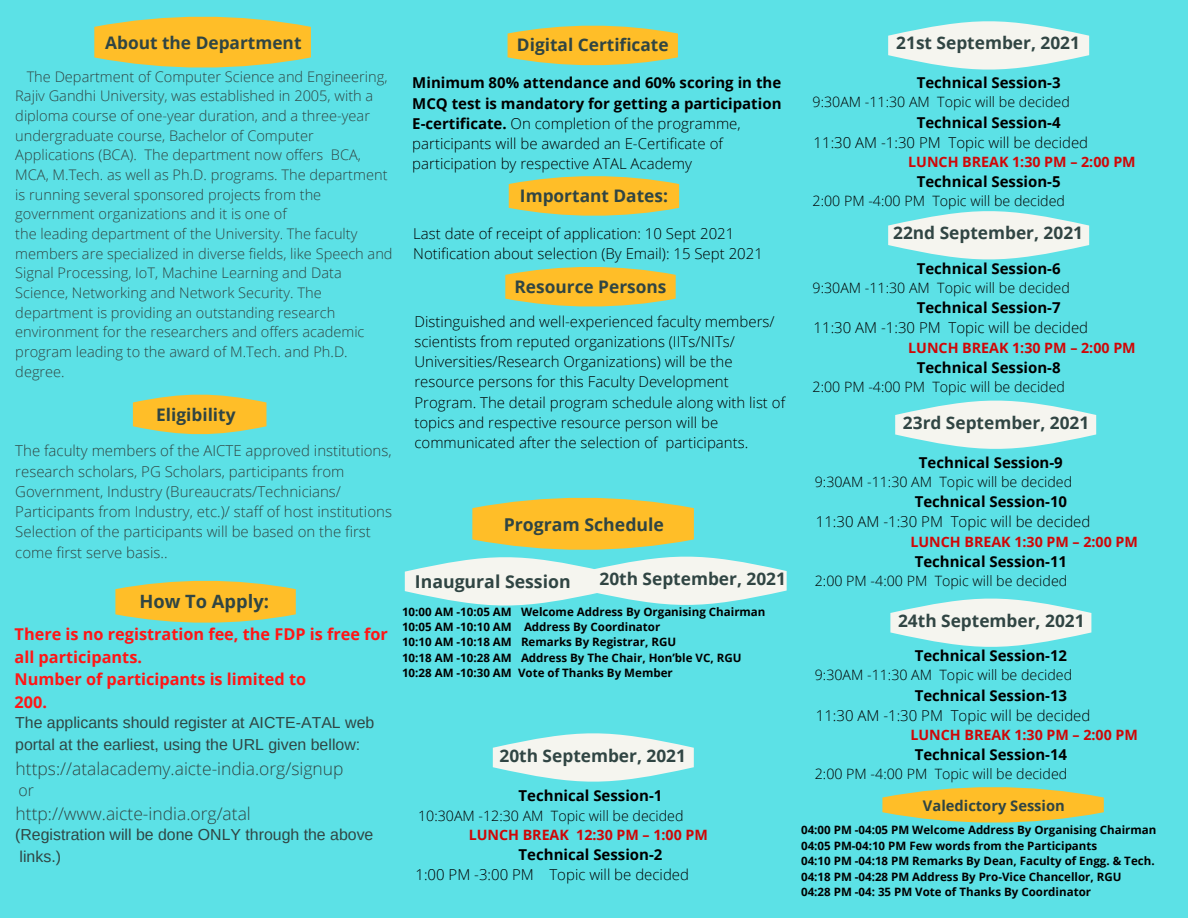
<style>
.page{position:relative;width:1188px;height:918px;background:#5ce1e6}
.page>*{position:absolute;margin:0;border:0;box-sizing:border-box;transform-origin:0 0}
.t1{font:700 18.3px "Open Sans";color:#304543}
.t2{font:700 17.7px "Open Sans";color:#304543}
.t3{font:300 17.4px "Open Sans";color:#304543}
.t4{font:700 17.25px "Open Sans";color:#304543}
.t5{font:700 16.2px "Open Sans";color:#ff1616}
.t6{font:15.9px "Arimo";color:#304543}
.t7{font:300 15.9px "Open Sans";color:#304543}
.t8{font:300 15px/20.2px "Open Sans";color:#000}
.t9{font:300 15px/20.2px "Open Sans";color:#304543}
.t10{font:700 15px "Open Sans";color:#000}
.t11{font:700 14.7px "Open Sans";color:#304543}
.t12{font:300 14.55px/19.6px "Open Sans";color:#304543}
.t13{font:300 14.25px "Open Sans";color:#000}
.t14{font:700 14.25px "Open Sans";color:#cf0707}
.t15{font:700 11.55px "Open Sans";color:#000}
.s1{font-weight:700}
</style>
<div class="page">
<svg style="left:133px;top:394px;width:133px;height:41px;background:#e3c348"></svg>
<svg style="left:115px;top:580px;width:181px;height:43px;background:#e5c346"></svg>
<svg style="left:508px;top:25px;width:170px;height:41px;background:#e4c347"></svg>
<svg style="left:94px;top:16px;width:217px;height:52px;background:#e5c345"></svg>
<svg style="left:509px;top:176px;width:170px;height:40px;background:#e7c243"></svg>
<svg style="left:505px;top:267px;width:171px;height:40px;background:#e7c343"></svg>
<svg style="left:493px;top:733px;width:201px;height:49px"></svg>
<svg style="left:882px;top:787px;width:222px;height:36px"></svg>
<svg style="left:888px;top:21px;width:201px;height:49px"></svg>
<svg style="left:888px;top:211px;width:201px;height:49px"></svg>
<svg style="left:895px;top:400px;width:201px;height:49px"></svg>
<svg style="left:890px;top:598px;width:201px;height:49px"></svg>
<svg style="left:405px;top:497px;width:382px;height:109px"></svg>
<p class="t4" style="left:105px;top:31px;width:198px">About the Department</p>
<p class="t4" style="left:517px;top:33px;width:153px">Digital Certificate</p>
<p class="t12" style="left:15px;top:66px;width:374px;text-indent:11px">The Department of Computer Science and Engineering, Rajiv Gandhi University, was established in 2005, with a diploma course of one-year duration, and a three-year undergraduate course, Bachelor of Computer Applications (BCA). The department now offers BCA, MCA, M.Tech. as well as Ph.D. programs. The department is running several sponsored projects from the government organizations and it is one of</p>
<p class="t12" style="left:15px;top:224px;width:379px">the leading department of the University. The faculty members are specialized in diverse fields, like Speech and Signal Processing, IoT, Machine Learning and Data Science, Networking and Network Security. The department is providing an outstanding research</p>
<p class="t12" style="left:15px;top:322px;width:351px">environment for the researchers and offers academic program leading to the award of M.Tech. and Ph.D. degree.</p>
<p class="t4" style="left:156px;top:402px;width:81px">Eligibility</p>
<p class="t9" style="left:15px;top:440px;width:378px">The faculty members of the AICTE approved institutions,</p>
<p class="t9" style="left:15px;top:461px;width:331px">research scholars, PG Scholars, participants from</p>
<p class="t9" style="left:15px;top:481px;width:327px">Government, Industry (Bureaucrats/Technicians/</p>
<p class="t9" style="left:15px;top:501px;width:378px">Participants from Industry, etc.)/ staff of host institutions<br>Selection of the participants will be based on the first come first serve basis..</p>
<p class="t1" style="left:139px;top:589px;width:131px">How To Apply:</p>
<p class="t5" style="left:15px;top:623px;width:375px">There is no registration fee, the FDP is free for</p>
<p class="t5" style="left:15px;top:645px;width:129px">all participants.</p>
<p class="t5" style="left:15px;top:668px;width:293px">Number of participants is limited to</p>
<p class="t5" style="left:15px;top:691px;width:34px">200.</p>
<p class="t6" style="left:15px;top:714px;width:361px">The applicants should register at AICTE-ATAL web</p>
<p class="t6" style="left:15px;top:735px;width:347px">portal at the earliest, using the URL given bellow:</p>
<p class="t3" style="left:16px;top:756px;width:330px">https://atalacademy.aicte-india.org/signup</p>
<p class="t7" style="left:18px;top:779px;width:17px">or</p>
<p class="t3" style="left:16px;top:801px;width:237px">http://www.aicte-india.org/atal</p>
<p class="t6" style="left:15px;top:826px;width:360px">(Registration will be done ONLY through the above</p>
<p class="t6" style="left:20px;top:847px;width:43px">links.)</p>
<p class="t8" style="left:412px;top:72px;width:371px"><span class="s1">Minimum 80% attendance and 60% scoring in the MCQ test is mandatory for getting a participation E-certificate.</span> On completion of the programme, participants will be awarded an E-Certificate of participation by respective ATAL Academy</p>
<p class="t4" style="left:520px;top:184px;width:150px">Important Dates:</p>
<p class="t8" style="left:413px;top:223px;width:323px">Last date of receipt of application: 10 Sept 2021</p>
<p class="t8" style="left:413px;top:243px;width:351px">Notification about selection (By Email): 15 Sept 2021</p>
<p class="t4" style="left:515px;top:274px;width:153px">Resource Persons</p>
<p class="t8" style="left:414px;top:311px;width:362px">Distinguished and well-experienced faculty members/</p>
<p class="t8" style="left:414px;top:331px;width:322px">scientists from reputed organizations (IITs/NITs/</p>
<p class="t8" style="left:414px;top:351px;width:372px">Universities/Research Organizations) will be the resource persons for this Faculty Development Program. The detail program schedule along with list of topics and respective resource person will be communicated after the selection of participants.</p>
<p class="t2" style="left:504px;top:512px;width:162px">Program Schedule</p>
<p class="t2" style="left:415px;top:569px;width:157px">Inaugural Session</p>
<p class="t4" style="left:600px;top:566px;width:188px">20th September, 2021</p>
<p class="t15" style="left:402px;top:603px;width:365px">10:00 AM -10:05 AM Welcome Address By Organising Chairman</p>
<p class="t15" style="left:402px;top:619px;width:260px">10:05 AM -10:10 AM Address By Coordinator</p>
<p class="t15" style="left:402px;top:634px;width:276px">10:10 AM -10:18 AM Remarks By Registrar, RGU</p>
<p class="t15" style="left:402px;top:650px;width:341px">10:18 AM -10:28 AM Address By The Chair, Hon’ble VC, RGU</p>
<p class="t15" style="left:402px;top:665px;width:272px">10:28 AM -10:30 AM Vote of Thanks By Member</p>
<p class="t4" style="left:500px;top:743px;width:188px">20th September, 2021</p>
<p class="t10" style="left:519px;top:785px;width:145px">Technical Session-1</p>
<p class="t13" style="left:418px;top:805px;width:267px">10:30AM -12:30 AM Topic will be decided</p>
<p class="t14" style="left:469px;top:824px;width:241px">LUNCH BREAK 12:30 PM – 1:00 PM</p>
<p class="t10" style="left:519px;top:844px;width:145px">Technical Session-2</p>
<p class="t8" style="left:415px;top:864px;width:275px">1:00 PM -3:00 PM Topic will be decided</p>
<p class="t4" style="left:896px;top:31px;width:185px">21st September, 2021</p>
<p class="t10" style="left:917px;top:72px;width:145px">Technical Session-3</p>
<p class="t13" style="left:813px;top:92px;width:259px">9:30AM -11:30 AM Topic will be decided</p>
<p class="t10" style="left:917px;top:112px;width:145px">Technical Session-4</p>
<p class="t8" style="left:814px;top:132px;width:276px">11:30 AM -1:30 PM Topic will be decided</p>
<p class="t14" style="left:908px;top:152px;width:229px">LUNCH BREAK 1:30 PM – 2:00 PM</p>
<p class="t10" style="left:917px;top:171px;width:145px">Technical Session-5</p>
<p class="t13" style="left:813px;top:191px;width:254px">2:00 PM -4:00 PM Topic will be decided</p>
<p class="t4" style="left:893px;top:221px;width:191px">22nd September, 2021</p>
<p class="t10" style="left:917px;top:258px;width:145px">Technical Session-6</p>
<p class="t13" style="left:813px;top:278px;width:259px">9:30AM -11:30 AM Topic will be decided</p>
<p class="t10" style="left:917px;top:297px;width:145px">Technical Session-7</p>
<p class="t8" style="left:814px;top:317px;width:276px">11:30 AM -1:30 PM Topic will be decided</p>
<p class="t14" style="left:908px;top:337px;width:229px">LUNCH BREAK 1:30 PM – 2:00 PM</p>
<p class="t10" style="left:917px;top:357px;width:145px">Technical Session-8</p>
<p class="t13" style="left:813px;top:377px;width:254px">2:00 PM -4:00 PM Topic will be decided</p>
<p class="t4" style="left:903px;top:410px;width:188px">23rd September, 2021</p>
<p class="t10" style="left:919px;top:452px;width:145px">Technical Session-9</p>
<p class="t13" style="left:815px;top:472px;width:259px">9:30AM -11:30 AM Topic will be decided</p>
<p class="t10" style="left:915px;top:491px;width:154px">Technical Session-10</p>
<p class="t8" style="left:816px;top:512px;width:276px">11:30 AM -1:30 PM Topic will be decided</p>
<p class="t14" style="left:910px;top:531px;width:229px">LUNCH BREAK 1:30 PM – 2:00 PM</p>
<p class="t10" style="left:915px;top:551px;width:154px">Technical Session-11</p>
<p class="t13" style="left:815px;top:571px;width:254px">2:00 PM -4:00 PM Topic will be decided</p>
<p class="t4" style="left:898px;top:608px;width:188px">24th September, 2021</p>
<p class="t10" style="left:915px;top:645px;width:154px">Technical Session-12</p>
<p class="t13" style="left:815px;top:665px;width:259px">9:30AM -11:30 AM Topic will be decided</p>
<p class="t10" style="left:915px;top:685px;width:154px">Technical Session-13</p>
<p class="t8" style="left:816px;top:705px;width:276px">11:30 AM -1:30 PM Topic will be decided</p>
<p class="t14" style="left:910px;top:725px;width:229px">LUNCH BREAK 1:30 PM – 2:00 PM</p>
<p class="t10" style="left:915px;top:744px;width:154px">Technical Session-14</p>
<p class="t13" style="left:815px;top:764px;width:254px">2:00 PM -4:00 PM Topic will be decided</p>
<p class="t11" style="left:923px;top:795px;width:143px">Valedictory Session</p>
<p class="t15" style="left:801px;top:822px;width:357px">04:00 PM -04:05 PM Welcome Address By Organising Chairman</p>
<p class="t15" style="left:801px;top:838px;width:298px">04:05 PM-04:10 PM Few words from the Participants</p>
<p class="t15" style="left:801px;top:853px;width:355px">04:10 PM -04:18 PM Remarks By Dean, Faculty of Engg. &amp; Tech.</p>
<p class="t15" style="left:801px;top:868px;width:322px">04:18 PM -04:28 PM Address By Pro-Vice Chancellor, RGU</p>
<p class="t15" style="left:801px;top:884px;width:291px">04:28 PM -04: 35 PM Vote of Thanks By Coordinator</p>
</div>
